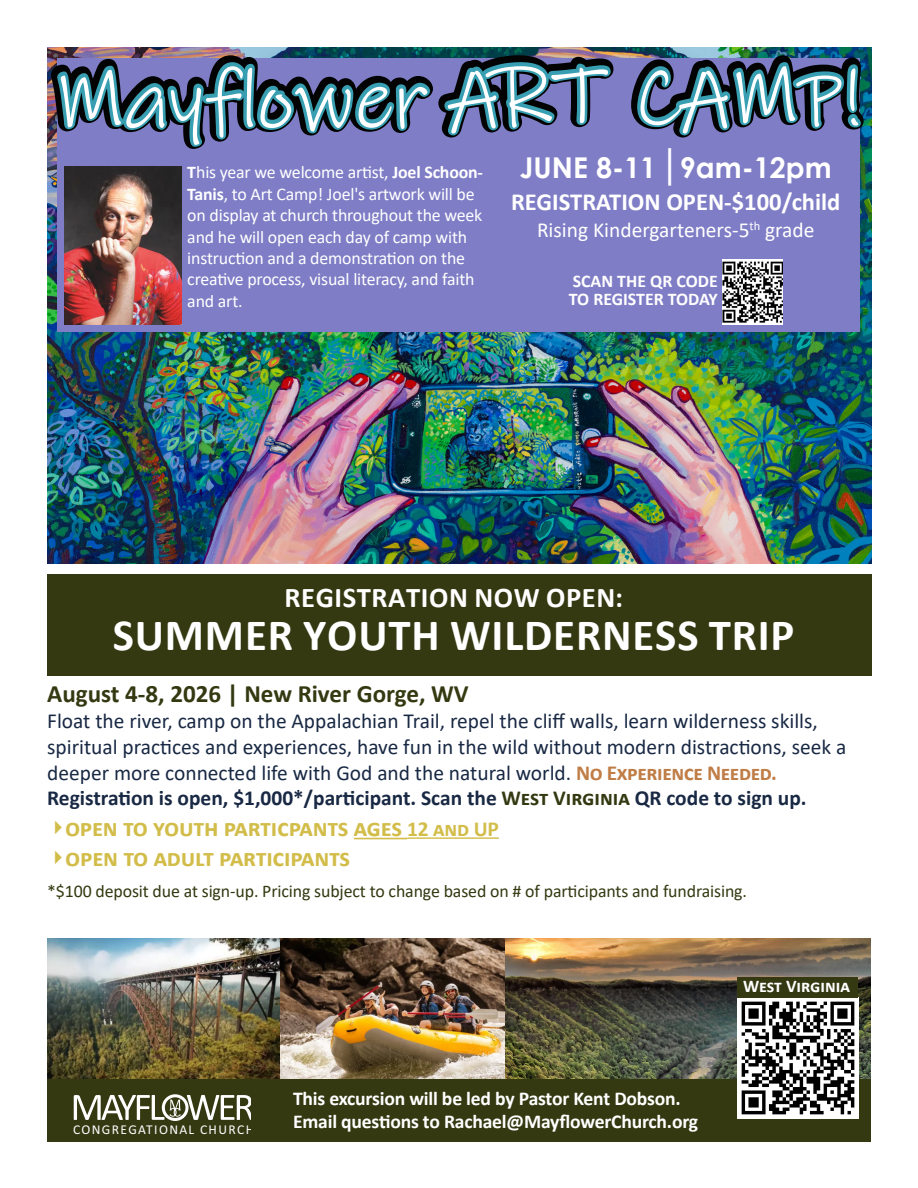
<style>
.page{position:relative;width:918px;height:1188px;background:#fff}
.page>*{position:absolute;margin:0;border:0;box-sizing:border-box;transform-origin:0 0}
.MAN_TEXT_-_Center_13{font:700 44.85px "Calibri";letter-spacing:.02em;color:#fff}
.MAN_TEXT_-_Center_13-2{font:700 28.65px "Calibri";letter-spacing:.02em;color:#fff}
.Text{font:700 28.65px "Century Gothic";color:#fff}
.SUB_1{font:700 25.05px "Calibri";letter-spacing:-.01em;color:#d2bd4a}
.SUB_1-2{font:700 25.05px "Calibri";color:#343911}
.Text-2{font:700 24.6px "Calibri";color:#fff}
.SUB_1-3{font:21.45px/25.8px "Calibri";color:#192944}
.SUB_1-4{font:700 21.45px "Calibri";color:#192944}
.Text-3{font:21.45px "Calibri";color:#fff}
.SUB_1-5{font:700 19.65px/23.5px "Calibri";letter-spacing:-.01em;color:#fff}
.MAN_TEXT_-_Center_13-3{font:17.85px/21.5px "Calibri";letter-spacing:-.01em;color:#fff}
.SUB_1-6{font:17.85px "Calibri";letter-spacing:-.005em;color:#343911}
.SUB_1-7{font:700 17.85px/17.9px "Calibri";color:#fff}
.t1{font:13.5px "Calibri";letter-spacing:.1em;color:#fff}
.s1{font-weight:700}
.s2{font-weight:400;font-size:40.65px}
.s3{font-weight:700;color:#c07d46}
.s4{color:#343911}
.s5{font-size:21.45px}
</style>
<div class="page">
<img style="left:47px;top:939px;width:234px;height:140px">
<img style="left:281px;top:939px;width:225px;height:140px">
<img style="left:47px;top:47px;width:825px;height:517px">
<div style="left:57px;top:58px;width:803px;height:274px;background:#7f7dc6"></div>
<svg style="left:51px;top:55px;width:562px;height:94px"></svg>
<svg style="left:631px;top:55px;width:233px;height:83px"></svg>
<img style="left:723px;top:260px;width:60px;height:65px">
<img style="left:65px;top:166px;width:116px;height:158px">
<hr style="left:354px;top:838px;width:53px;height:1px;background:#d2bd4a">
<hr style="left:407px;top:837px;width:92px;height:2px;background:#d2bd4a">
<img style="left:506px;top:939px;width:365px;height:140px">
<div style="left:47px;top:1079px;width:824px;height:63px;background:#343911"></div>
<svg style="left:74px;top:1094px;width:176px;height:27px"></svg>
<img style="left:738px;top:998px;width:120px;height:120px">
<div style="left:738px;top:977px;width:120px;height:21px;background:#343911"></div>
<div style="left:47px;top:574px;width:825px;height:101px;background:#343911"></div>
<p class="MAN_TEXT_-_Center_13-3" style="left:187px;top:161px;width:297px"><span class="s1">T</span>his year we welcome artist, <span class="s1">Joel Schoon-Tanis</span>, to Art Camp! Joel's artwork will be on display at church throughout the week and he will open each day of camp with instruction and a demonstration on the creative process, visual literacy, and faith and art.</p>
<p class="Text" style="left:520px;top:145px;width:313px">JUNE 8-11<span class="s2">|</span>9am-12pm</p>
<p class="Text-2" style="left:511px;top:184px;width:331px">REGISTRATION OPEN-$100/child</p>
<p class="Text-3" style="left:537px;top:215px;width:279px">Rising Kindergarteners-5<sup>th</sup> grade</p>
<p class="SUB_1-7" style="left:569px;top:272px;width:150px">SCAN THE QR CODE<br>TO REGISTER TODAY</p>
<p class="MAN_TEXT_-_Center_13-2" style="left:285px;top:577px;width:340px">REGISTRATION NOW OPEN:</p>
<p class="MAN_TEXT_-_Center_13" style="left:113px;top:603px;width:683px">SUMMER YOUTH WILDERNESS TRIP</p>
<p class="SUB_1-2" style="left:47px;top:676px;width:423px">August 4-8, 2026 | New River Gorge, WV</p>
<p class="SUB_1-3" style="left:47px;top:707px;width:801px">Float the river, camp on the Appalachian Trail, repel the cliff walls, learn wilderness skills, spiritual practices and experiences, have fun in the wild without modern distractions, seek a deeper more connected life with God and the natural world. <span class="s3">No Experience Needed.</span></p>
<p class="SUB_1-4" style="left:47px;top:783px;width:761px">Registration is open, $1,000*/participant. Scan the <span class="s4">West Virginia</span> QR code to sign up.</p>
<p class="SUB_1" style="left:47px;top:810px;width:453px">✔open to youth particpants ages <span class="s5">12 and UP</span></p>
<p class="SUB_1" style="left:47px;top:840px;width:305px">✔open to adult participants</p>
<p class="SUB_1-6" style="left:47px;top:878px;width:701px">*$100 deposit due at sign-up. Pricing subject to change based on # of participants and fundraising.</p>
<p class="t1" style="left:73px;top:1120px;width:183px">CONGREGATIONAL CHURCH</p>
<p class="SUB_1-5" style="left:293px;top:1086px;width:407px">This excursion will be led by Pastor Kent Dobson.<br>Email questions to Rachael@MayflowerChurch.org</p>
<p class="SUB_1-7" style="left:743px;top:977px;width:108px">West Virginia</p>
</div>
